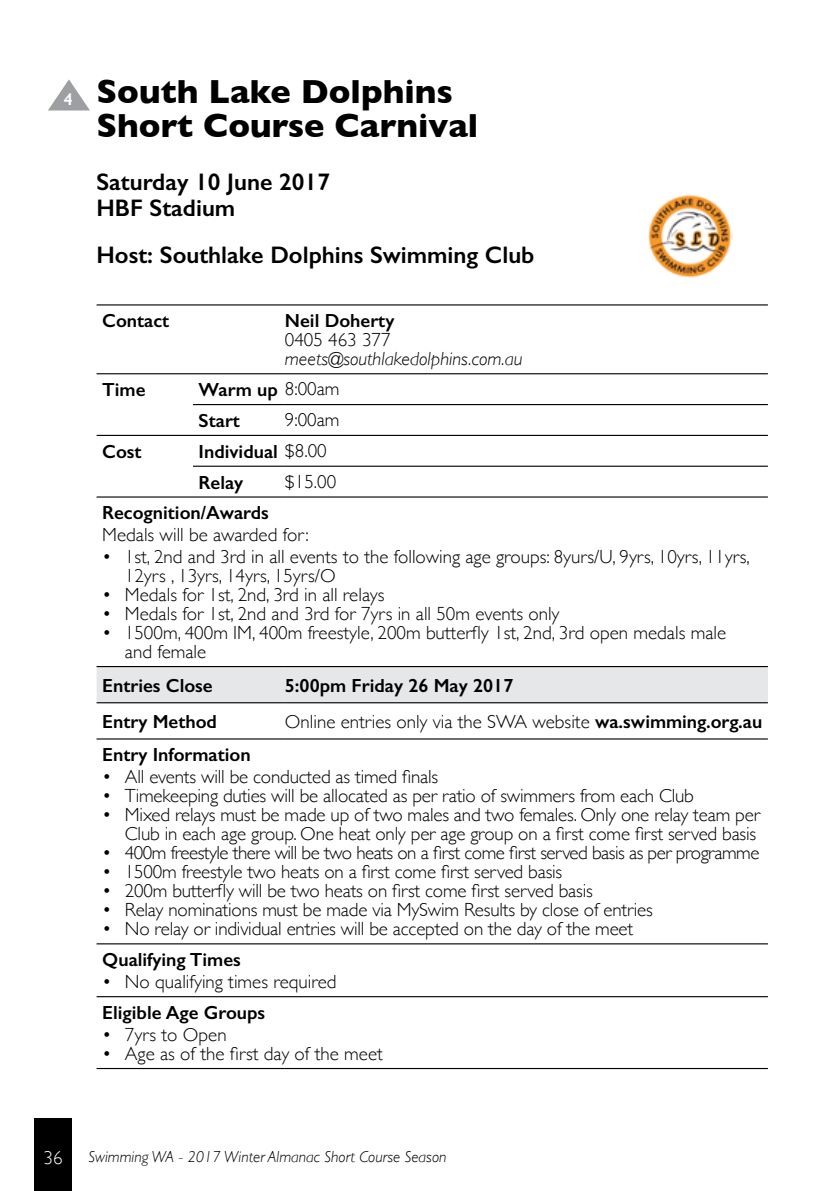
<style>
.page{position:relative;width:840px;height:1191px;background:#fff}
.page>*{position:absolute;margin:0;border:0;box-sizing:border-box;transform-origin:0 0}
.t1{font:700 34px/34px "Gill Sans";color:#000}
.t2{font:600 24px/26px "Gill Sans";color:#000}
.t3{font:300 19px/19px "Gill Sans";letter-spacing:-.01em;color:#000}
.t4{font:600 19px/30.8px "Gill Sans";color:#000}
.t5{font:300 19px "Gill Sans";letter-spacing:-.03em;color:#000}
.t6{font:italic 300 19px "Gill Sans";color:#000}
.t7{font:300 19px "Gill Sans";color:#fff}
.t8{font:600 17px "Gill Sans";color:#fff}
.t9{font:italic 300 16px "Gill Sans";color:#000}
.s1{font-weight:300}
.s2{font-weight:600}
</style>
<div class="page">
<div style="left:34px;top:1118px;width:38px;height:73px;background:#000"></div>
<div style="left:96px;top:667px;width:671px;height:35px;background:#e6e7e8"></div>
<hr style="left:96px;top:304px;width:97px;height:1px;background:#000">
<hr style="left:193px;top:304px;width:92px;height:1px;background:#000">
<hr style="left:285px;top:304px;width:482px;height:1px;background:#000">
<hr style="left:96px;top:373px;width:97px;height:1px;background:#000">
<hr style="left:193px;top:373px;width:92px;height:1px;background:#000">
<hr style="left:285px;top:373px;width:482px;height:1px;background:#000">
<hr style="left:193px;top:404px;width:92px;height:1px;background:#000">
<hr style="left:285px;top:404px;width:482px;height:1px;background:#000">
<hr style="left:96px;top:435px;width:97px;height:1px;background:#000">
<hr style="left:193px;top:435px;width:92px;height:1px;background:#000">
<hr style="left:285px;top:435px;width:482px;height:1px;background:#000">
<hr style="left:193px;top:465px;width:92px;height:2px;background:#000">
<hr style="left:285px;top:465px;width:482px;height:2px;background:#000">
<hr style="left:96px;top:496px;width:97px;height:1px;background:#000">
<hr style="left:193px;top:496px;width:92px;height:1px;background:#000">
<hr style="left:285px;top:496px;width:482px;height:1px;background:#000">
<hr style="left:96px;top:666px;width:97px;height:1px;background:#000">
<hr style="left:193px;top:666px;width:92px;height:1px;background:#000">
<hr style="left:285px;top:666px;width:482px;height:1px;background:#000">
<hr style="left:96px;top:702px;width:97px;height:1px;background:#000">
<hr style="left:193px;top:702px;width:92px;height:1px;background:#000">
<hr style="left:285px;top:702px;width:482px;height:1px;background:#000">
<hr style="left:96px;top:738px;width:97px;height:1px;background:#000">
<hr style="left:193px;top:738px;width:92px;height:1px;background:#000">
<hr style="left:285px;top:738px;width:482px;height:1px;background:#000">
<hr style="left:96px;top:943px;width:97px;height:1px;background:#000">
<hr style="left:193px;top:943px;width:92px;height:1px;background:#000">
<hr style="left:285px;top:943px;width:482px;height:1px;background:#000">
<hr style="left:96px;top:996px;width:97px;height:1px;background:#000">
<hr style="left:193px;top:996px;width:92px;height:1px;background:#000">
<hr style="left:285px;top:996px;width:482px;height:1px;background:#000">
<hr style="left:96px;top:1068px;width:97px;height:1px;background:#000">
<hr style="left:193px;top:1068px;width:92px;height:1px;background:#000">
<hr style="left:285px;top:1068px;width:482px;height:1px;background:#000">
<img style="left:648px;top:195px;width:83px;height:83px">
<svg style="left:48px;top:79px;width:42px;height:31px"></svg>
<p class="t8" style="left:64px;top:88px;width:11px">4</p>
<h1 class="t1" style="left:96px;top:73px;width:383px">South Lake Dolphins<br>Short Course Carnival</h1>
<p class="t2" style="left:96px;top:169px;width:235px">Saturday 10 June 2017<br>HBF Stadium</p>
<p class="t2" style="left:96px;top:242px;width:439px">Host: Southlake Dolphins Swimming Club</p>
<p class="t4" style="left:102px;top:305px;width:68px">Contact</p>
<p class="t4" style="left:285px;top:305px;width:111px">Neil Doherty</p>
<p class="t3" style="left:285px;top:330px;width:107px">0405 463 377</p>
<p class="t6" style="left:285px;top:348px;width:239px">meets@southlakedolphins.com.au</p>
<p class="t4" style="left:102px;top:374px;width:45px">Time</p>
<p class="t4" style="left:198px;top:374px;width:142px">Warm up <span class="s1">8:00am<br></span>Start</p>
<p class="t3" style="left:285px;top:409px;width:56px">9:00am</p>
<p class="t4" style="left:102px;top:436px;width:41px">Cost</p>
<p class="t4" style="left:198px;top:436px;width:129px">Individual <span class="s1">$8.00<br></span>Relay</p>
<p class="t3" style="left:285px;top:471px;width:53px">$15.00</p>
<p class="t4" style="left:102px;top:497px;width:168px">Recognition/Awards</p>
<p class="t3" style="left:102px;top:525px;width:208px">Medals will be awarded for:</p>
<p class="t3" style="left:125px;top:546px;width:626px;text-indent:-23px">• 1st, 2nd and 3rd in all events to the following age groups: 8yurs/U, 9yrs, 10yrs, 11yrs,<br>12yrs , 13yrs, 14yrs, 15yrs/O</p>
<p class="t3" style="left:102px;top:584px;width:283px">• Medals for 1st, 2nd, 3rd in all relays</p>
<p class="t3" style="left:102px;top:603px;width:458px">• Medals for 1st, 2nd and 3rd for 7yrs in all 50m events only</p>
<p class="t3" style="left:125px;top:622px;width:602px;text-indent:-23px">• 1500m, 400m IM, 400m freestyle, 200m butterfly 1st, 2nd, 3rd open medals male and female</p>
<p class="t4" style="left:102px;top:669px;width:112px">Entries Close</p>
<p class="t4" style="left:285px;top:669px;width:230px">5:00pm Friday 26 May 2017</p>
<p class="t4" style="left:102px;top:705px;width:116px">Entry Method</p>
<p class="t3" style="left:285px;top:711px;width:478px">Online entries only via the SWA website <span class="s2">wa.swimming.org.au</span></p>
<p class="t4" style="left:102px;top:739px;width:150px">Entry Information</p>
<p class="t3" style="left:102px;top:766px;width:337px">• All events will be conducted as timed finals</p>
<p class="t3" style="left:102px;top:785px;width:593px">• Timekeeping duties will be allocated as per ratio of swimmers from each Club</p>
<p class="t3" style="left:102px;top:804px;width:659px;text-align:right">• Mixed relays must be made up of two males and two females. Only one relay team per<br>Club in each age group. One heat only per age group on a first come first served basis</p>
<p class="t5" style="left:102px;top:838px;width:658px">• 400m freestyle there will be two heats on a first come first served basis as per programme</p>
<p class="t3" style="left:102px;top:861px;width:461px">• 1500m freestyle two heats on a first come first served basis</p>
<p class="t3" style="left:102px;top:880px;width:492px">• 200m butterfly will be two heats on first come first served basis</p>
<p class="t3" style="left:102px;top:899px;width:551px">• Relay nominations must be made via MySwim Results by close of entries</p>
<p class="t3" style="left:102px;top:918px;width:532px">• No relay or individual entries will be accepted on the day of the meet</p>
<p class="t4" style="left:102px;top:944px;width:140px">Qualifying Times</p>
<p class="t3" style="left:102px;top:971px;width:236px">• No qualifying times required</p>
<p class="t4" style="left:102px;top:997px;width:164px">Eligible Age Groups</p>
<p class="t3" style="left:102px;top:1024px;width:126px">• 7yrs to Open</p>
<p class="t3" style="left:102px;top:1043px;width:282px">• Age as of the first day of the meet</p>
<p class="t7" style="left:44px;top:1142px;width:20px">36</p>
<p class="t9" style="left:88px;top:1147px;width:359px">Swimming WA - 2017 Winter Almanac Short Course Season</p>
</div>
